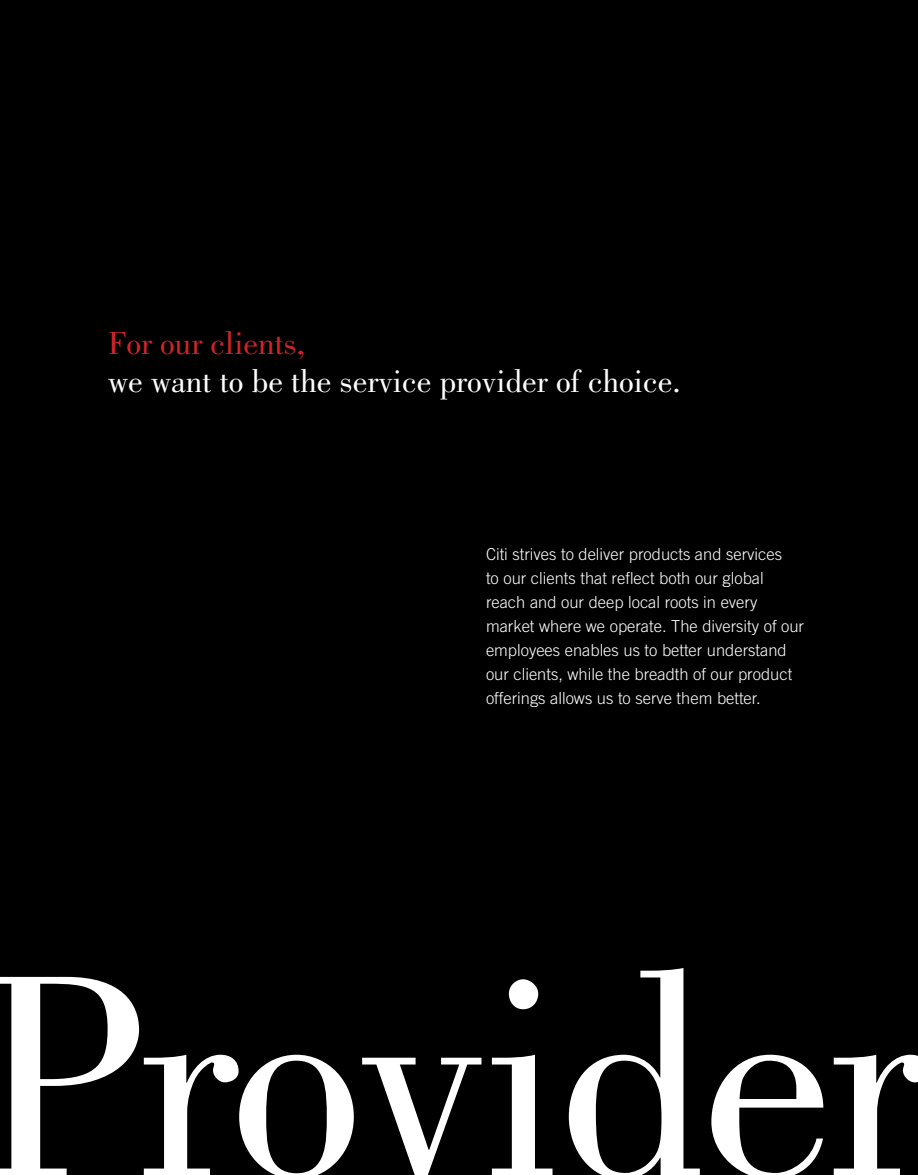
<style>
.page{position:relative;width:918px;height:1175px;background:#fff}
.page>*{position:absolute;margin:0;border:0;box-sizing:border-box;transform-origin:0 0}
.t1{font:297px "Bodoni";letter-spacing:-.02em;color:#fff}
.t2{font:33px "Bodoni";color:#fff}
.t3{font:33px "Bodoni";color:#d2232a}
.t4{font:300 16.5px/24px "Trade Gothic";color:#fff}
</style>
<div class="page">
<div style="left:0;top:0;width:918px;height:1174px;background:#000"></div>
<h2 class="t3" style="left:108px;top:325px;width:199px">For our clients,</h2>
<h2 class="t2" style="left:108px;top:362px;width:574px">we want to be the service provider of choice.</h2>
<p class="t4" style="left:486px;top:542px;width:320px">Citi strives to deliver products and services<br>to our clients that reflect both our global reach and our deep local roots in every market where we operate. The diversity of our employees enables us to better understand our clients, while the breadth of our product offerings allows us to serve them better.</p>
<h1 class="t1" style="left:-22px;top:912px;width:950px">Provider</h1>
</div>
